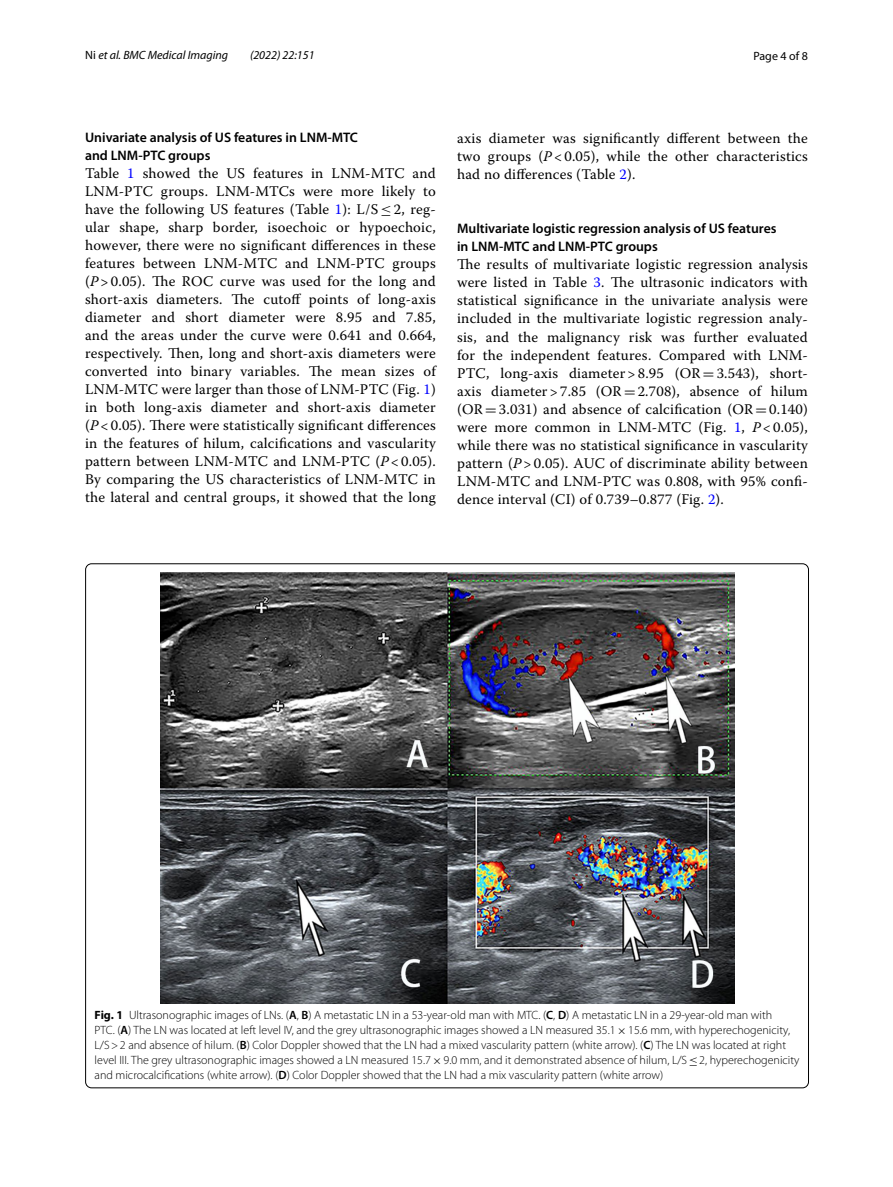
<style>
.page{position:relative;width:893px;height:1187px;background:#fff}
.page>*{position:absolute;margin:0;border:0;box-sizing:border-box;transform-origin:0 0}
.t1{font:14.7px/18px "Warnock Pro";letter-spacing:.015em;color:#000;text-align:justify}
.t2{font:600 13.8px/18px "Myriad Pro";color:#000}
.t3{font:300 12px/15px "Myriad Pro";color:#000}
.t4{font:italic 12px "Myriad Pro";color:#000}
.t5{font:12px "Myriad Pro";color:#000}
.s1{font-style:normal}
.s2{color:#00f}
.s3{font-family:"MTSY"}
.s4{font-style:italic}
.s5{font-weight:700}
.s6{font-weight:600}
.s7{font-family:"MTSY";font-weight:400}
</style>
<div class="page">
<img style="left:160px;top:572px;width:574px;height:431px">
<p class="t4" style="left:85px;top:48px;width:145px"><span class="s1">Ni</span> et al. BMC Medical Imaging</p>
<p class="t4" style="left:250px;top:48px;width:66px">(2022) 22:151</p>
<p class="t5" style="left:753px;top:48px;width:56px">Page 4 of 8</p>
<p class="t2" style="left:85px;top:128px;width:274px">Univariate analysis of US features in LNM‑MTC and LNM‑PTC groups</p>
<p class="t1" style="left:85px;top:164px;width:352px">Table <span class="s2">1</span> showed the US features in LNM-MTC and LNM-PTC groups. LNM-MTCs were more likely to have the following US features (Table <span class="s2">1</span>): L/S <span class="s3">≤</span> 2, reg&shy;ular shape, sharp border, isoechoic or hypoechoic, however, there were no significant differences in these features between LNM-MTC and LNM-PTC groups (<span class="s4">P</span> &gt; 0.05). The ROC curve was used for the long and short-axis diameters. The cutoff points of long-axis diameter and short diameter were 8.95 and 7.85, and the areas under the curve were 0.641 and 0.664, respectively. Then, long and short-axis diameters were converted into binary variables. The mean sizes of LNM-MTC were larger than those of LNM-PTC (Fig. <span class="s2">1</span>) in both long-axis diameter and short-axis diameter (<span class="s4">P</span> &lt; 0.05). There were statistically significant differences in the features of hilum, calcifications and vascularity pattern between LNM-MTC and LNM-PTC (<span class="s4">P</span> &lt; 0.05).<br>By comparing the US characteristics of LNM-MTC in the lateral and central groups, it showed that the long</p>
<p class="t1" style="left:457px;top:128px;width:352px">axis diameter was significantly different between the two groups (<span class="s4">P</span> &lt; 0.05), while the other characteristics had no differences (Table <span class="s2">2</span>).</p>
<p class="t2" style="left:457px;top:219px;width:321px">Multivariate logistic regression analysis of US features in LNM‑MTC and LNM‑PTC groups</p>
<p class="t1" style="left:457px;top:255px;width:352px">The results of multivariate logistic regression analysis were listed in Table <span class="s2">3</span>. The ultrasonic indicators with statistical significance in the univariate analysis were included in the multivariate logistic regression analy&shy;sis, and the malignancy risk was further evaluated for the independent features. Compared with LNM-PTC, long-axis diameter &gt; 8.95 (OR<span class="s3">=</span>3.543), short&shy;axis diameter &gt; 7.85 (OR<span class="s3">=</span>2.708), absence of hilum (OR<span class="s3">=</span>3.031) and absence of calcification (OR<span class="s3">=</span>0.140) were more common in LNM-MTC (Fig. <span class="s2">1</span>, <span class="s4">P</span> &lt; 0.05), while there was no statistical significance in vascularity pattern (<span class="s4">P</span> &gt; 0.05). AUC of discriminate ability between LNM-MTC and LNM-PTC was 0.808, with 95% confi&shy;dence interval (CI) of 0.739–0.877 (Fig. <span class="s2">2</span>).</p>
<p class="t3" style="left:95px;top:1007px;width:706px"><span class="s5">Fig. 1</span> Ultrasonographic images of LNs. (<span class="s6">A</span>, <span class="s6">B</span>) A metastatic LN in a 53-year-old man with MTC. (<span class="s6">C</span>, <span class="s6">D</span>) A metastatic LN in a 29-year-old man with<br>PTC. (<span class="s6">A</span>) The LN was located at left level IV, and the grey ultrasonographic images showed a LN measured 35.1<span class="s7">×</span>15.6 mm, with hyperechogenicity, L/S&gt;2 and absence of hilum. (<span class="s6">B</span>) Color Doppler showed that the LN had a mixed vascularity pattern (white arrow). (<span class="s6">C</span>) The LN was located at right level III. The grey ultrasonographic images showed a LN measured 15.7<span class="s7">×</span>9.0 mm, and it demonstrated absence of hilum, L/S<span class="s7">≤</span>2, hyperechogenicity and microcalcifications (white arrow). (<span class="s6">D</span>) Color Doppler showed that the LN had a mix vascularity pattern (white arrow)</p>
</div>
